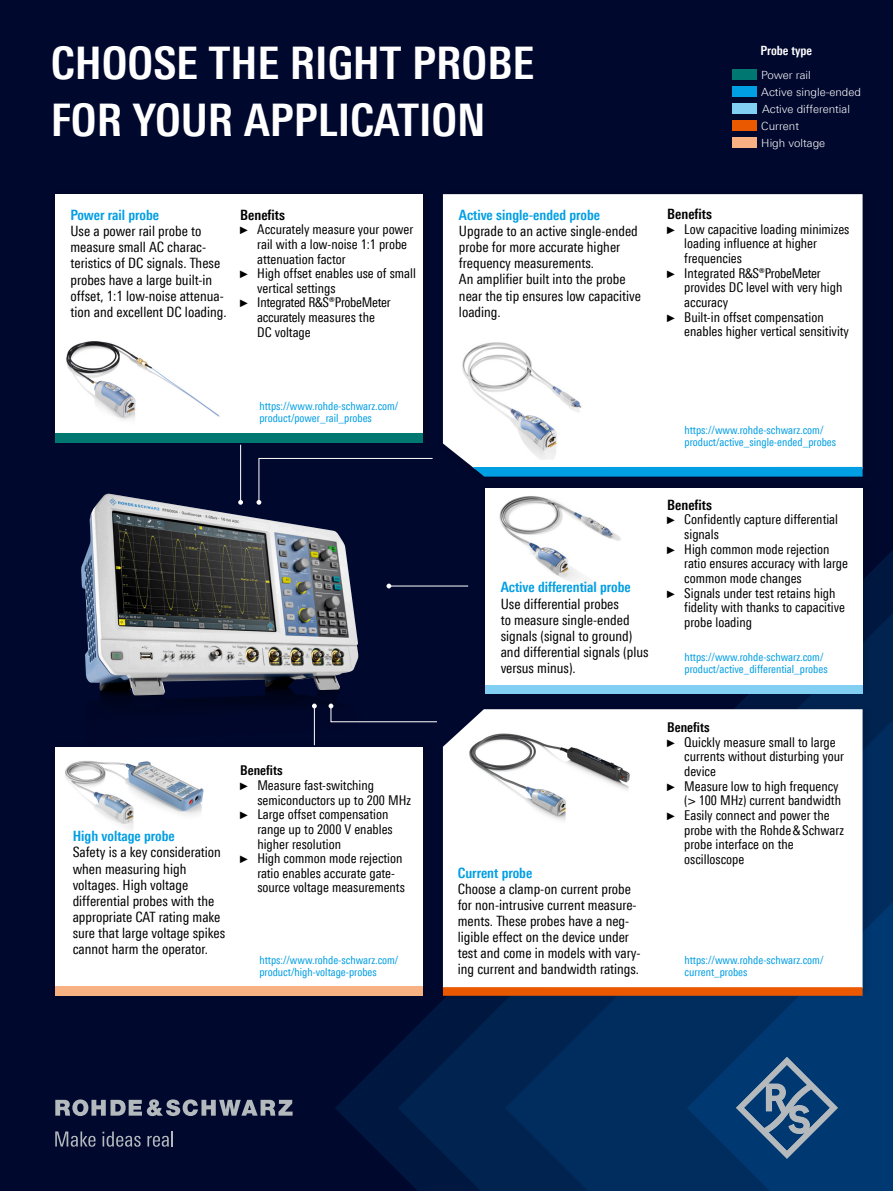
<style>
.page{position:relative;width:893px;height:1191px;background:#00082d}
.page>*{position:absolute;margin:0;border:0;box-sizing:border-box;transform-origin:0 0}
.Seiten_Headline_30Pt{font:700 45px/57.4px "Linotype Univers 620 Cn";color:#fff}
.Grafiktext_9_5_pt_oh{font:14.25px/16px "Linotype Univers 420 Cn";color:#000}
.Grafiktext_fett_9_5{font:700 14.25px "Linotype Univers 620 Cn";color:#009ee3}
.Grafiktext_fett_9_5-2{font:700 14.25px "Linotype Univers 620 Cn";color:#000}
.t1{font:13.5px/14.7px "Linotype Univers 420 Cn";color:#000}
.t2{font:13.5px/14.7px "Linotype Univers 420 Cn";letter-spacing:-.02em;color:#000}
.Absatzfett_cyan{font:700 13.5px "Linotype Univers 620 Cn";color:#000}
.Tabellefett{font:700 12.75px "Linotype Univers 620 Cn";color:#fff}
.Absatzfett_cyan-2{font:11.25px/12px "Linotype Univers 420 Cn";color:#009ee3}
.Tabelletext{font:300 11.25px "Linotype Univers 330";color:#fff}
.s1{font-family:"Arial Narrow";font-size:10.8px}
.s2{font-family:"Linotype Univers 630";font-weight:700}
</style>
<div class="page">
<svg style="left:335px;top:550px;width:558px;height:621px"></svg>
<svg style="left:398px;top:583px;width:495px;height:608px"></svg>
<svg style="left:505px;top:690px;width:388px;height:501px;background:#002858"></svg>
<svg style="left:687px;top:872px;width:206px;height:319px;background:#00346b"></svg>
<svg style="left:736px;top:1056px;width:102px;height:102px;background:#2e5985"></svg>
<svg style="left:55px;top:1099px;width:238px;height:17px"></svg>
<svg style="left:55px;top:1131px;width:41px;height:15px"></svg>
<svg style="left:102px;top:1131px;width:39px;height:15px"></svg>
<svg style="left:147px;top:1131px;width:26px;height:15px"></svg>
<img style="left:100px;top:695px;width:258px;height:46px">
<img style="left:81px;top:494px;width:278px;height:201px">
<div style="left:55px;top:194px;width:368px;height:239px;background:#fff"></div>
<div style="left:479px;top:482px;width:394px;height:215px;background:#000;opacity:.15"></div>
<div style="left:485px;top:488px;width:378px;height:198px;background:#fff"></div>
<div style="left:437px;top:189px;width:436px;height:290px;background:#000;opacity:.15"></div>
<div style="left:443px;top:194px;width:420px;height:275px;background:#fff"></div>
<div style="left:50px;top:741px;width:383px;height:257px;background:#000;opacity:.15"></div>
<div style="left:55px;top:746px;width:368px;height:242px;background:#fff"></div>
<div style="left:438px;top:703px;width:434px;height:295px;background:#000;opacity:.15"></div>
<div style="left:443px;top:709px;width:420px;height:278px;background:#fff"></div>
<svg style="left:256px;top:458px;width:177px;height:47px"></svg>
<svg style="left:329px;top:703px;width:109px;height:19px"></svg>
<hr style="left:389px;top:585px;width:79px;height:1px;background:#fff">
<svg style="left:386px;top:583px;width:5px;height:5px"></svg>
<hr style="left:240px;top:445px;width:1px;height:57px;background:#fff">
<svg style="left:238px;top:500px;width:5px;height:5px"></svg>
<hr style="left:314px;top:706px;width:1px;height:39px;background:#fff">
<svg style="left:312px;top:703px;width:5px;height:5px"></svg>
<img style="left:460px;top:338px;width:150px;height:122px">
<div style="left:732px;top:69px;width:25px;height:10px;background:#007871"></div>
<div style="left:732px;top:86px;width:25px;height:11px;background:#009ee3"></div>
<div style="left:732px;top:103px;width:25px;height:10px;background:#82cff4"></div>
<div style="left:732px;top:120px;width:25px;height:10px;background:#ea5800"></div>
<div style="left:732px;top:137px;width:25px;height:10px;background:#f7b183"></div>
<img style="left:499px;top:496px;width:122px;height:86px">
<img style="left:468px;top:725px;width:167px;height:98px">
<img style="left:66px;top:341px;width:154px;height:79px">
<img style="left:65px;top:761px;width:139px;height:69px">
<div style="left:55px;top:433px;width:368px;height:10px;background:#007871"></div>
<div style="left:472px;top:467px;width:391px;height:9px;background:#009ee3"></div>
<div style="left:485px;top:685px;width:378px;height:9px;background:#82cff4"></div>
<div style="left:443px;top:987px;width:420px;height:8px;background:#ea5800"></div>
<div style="left:55px;top:986px;width:368px;height:9px;background:#f7b183"></div>
<p class="Seiten_Headline_30Pt" style="left:51px;top:34px;width:485px">CHOOSE THE RIGHT PROBE<br>FOR YOUR APPLICATION</p>
<p class="Grafiktext_fett_9_5" style="left:70px;top:207px;width:90px">Power rail probe</p>
<p class="Grafiktext_9_5_pt_oh" style="left:70px;top:223px;width:158px">Use a power rail probe to measure small AC charac&shy;teristics of DC signals. These probes have a large built-in offset, 1:1 low-noise attenua&shy;tion and excellent DC loading.</p>
<p class="Grafiktext_fett_9_5-2" style="left:240px;top:206px;width:46px">Benefits</p>
<p class="t1" style="left:257px;top:222px;width:157px;text-indent:-17px"><span class="s1">►</span> Accurately measure your power rail with a low-noise 1:1 probe attenuation factor</p>
<p class="t1" style="left:257px;top:266px;width:160px;text-indent:-17px"><span class="s1">►</span> High offset enables use of small vertical settings</p>
<p class="t2" style="left:257px;top:295px;width:135px;text-indent:-17px"><span class="s1">►</span> Integrated R&amp;S<span class="s2">®</span>ProbeMeter accurately measures the<br>DC voltage</p>
<p class="Grafiktext_fett_9_5" style="left:459px;top:206px;width:143px">Active single-ended probe</p>
<p class="Grafiktext_9_5_pt_oh" style="left:459px;top:223px;width:183px">Upgrade to an active single-ended probe for more accurate higher frequency measurements.<br>An amplifier built into the probe near the tip ensures low capacitive loading.</p>
<p class="Tabellefett" style="left:760px;top:42px;width:53px">Probe type</p>
<p class="Tabelletext" style="left:761px;top:68px;width:51px">Power rail</p>
<p class="Tabelletext" style="left:761px;top:86px;width:101px">Active single-ended</p>
<p class="Tabelletext" style="left:762px;top:102px;width:89px">Active differential</p>
<p class="Tabelletext" style="left:761px;top:119px;width:39px">Current</p>
<p class="Tabelletext" style="left:761px;top:136px;width:65px">High voltage</p>
<p class="Grafiktext_fett_9_5-2" style="left:667px;top:205px;width:46px">Benefits</p>
<p class="t1" style="left:684px;top:221px;width:167px;text-indent:-17px"><span class="s1">►</span> Low capacitive loading minimizes loading influence at higher frequencies</p>
<p class="t1" style="left:684px;top:265px;width:160px;text-indent:-17px"><span class="s1">►</span> Integrated R&amp;S<span class="s2">®</span>ProbeMeter provides DC level with very high accuracy</p>
<p class="t1" style="left:684px;top:309px;width:166px;text-indent:-17px"><span class="s1">►</span> Built-in offset compensation enables higher vertical sensitivity</p>
<p class="Absatzfett_cyan-2" style="left:259px;top:400px;width:140px">https://www.rohde-schwarz.com/ product/power_rail_probes</p>
<p class="Grafiktext_fett_9_5" style="left:73px;top:827px;width:104px">High voltage probe</p>
<p class="Grafiktext_9_5_pt_oh" style="left:73px;top:844px;width:154px">Safety is a key consideration when measuring high voltages. High voltage differential probes with the appropriate CAT rating make sure that large voltage spikes cannot harm the operator.</p>
<p class="Absatzfett_cyan" style="left:240px;top:762px;width:44px">Benefits</p>
<p class="t1" style="left:257px;top:778px;width:155px;text-indent:-17px"><span class="s1">►</span> Measure fast-switching semiconductors up to 200 MHz</p>
<p class="t1" style="left:257px;top:807px;width:137px;text-indent:-17px"><span class="s1">►</span> Large offset compensation range up to 2000 V enables higher resolution</p>
<p class="t1" style="left:257px;top:851px;width:149px;text-indent:-17px"><span class="s1">►</span> High common mode rejection ratio enables accurate gate&shy;source voltage measurements</p>
<p class="Absatzfett_cyan-2" style="left:259px;top:953px;width:140px">https://www.rohde-schwarz.com/ product/high-voltage-probes</p>
<p class="Absatzfett_cyan-2" style="left:684px;top:423px;width:153px">https://www.rohde-schwarz.com/ product/active_single-ended_probes</p>
<p class="Grafiktext_fett_9_5" style="left:501px;top:579px;width:132px">Active differential probe</p>
<p class="Grafiktext_9_5_pt_oh" style="left:501px;top:595px;width:149px">Use differential probes<br>to measure single-ended signals (signal to ground) and differential signals (plus versus minus).</p>
<p class="Grafiktext_fett_9_5" style="left:458px;top:864px;width:76px">Current probe</p>
<p class="Grafiktext_9_5_pt_oh" style="left:458px;top:880px;width:184px">Choose a clamp-on current probe for non-intrusive current measure&shy;ments. These probes have a neg&shy;ligible effect on the device under test and come in models with vary&shy;ing current and bandwidth ratings.</p>
<p class="Grafiktext_fett_9_5-2" style="left:667px;top:496px;width:46px">Benefits</p>
<p class="t1" style="left:684px;top:512px;width:155px;text-indent:-17px"><span class="s1">►</span> Confidently capture differential signals</p>
<p class="t1" style="left:684px;top:541px;width:165px;text-indent:-17px"><span class="s1">►</span> High common mode rejection ratio ensures accuracy with large common mode changes</p>
<p class="t1" style="left:684px;top:585px;width:162px;text-indent:-17px"><span class="s1">►</span> Signals under test retains high fidelity with thanks to capacitive probe loading</p>
<p class="Absatzfett_cyan-2" style="left:684px;top:651px;width:145px">https://www.rohde-schwarz.com/ product/active_differential_probes</p>
<p class="Absatzfett_cyan" style="left:667px;top:719px;width:44px">Benefits</p>
<p class="t1" style="left:684px;top:734px;width:161px;text-indent:-17px"><span class="s1">►</span> Quickly measure small to large currents without disturbing your device</p>
<p class="t1" style="left:667px;top:778px;width:175px;text-align:right"><span class="s1">►</span> Measure low to high frequency (&gt; 100 MHz) current bandwidth</p>
<p class="t1" style="left:684px;top:807px;width:161px;text-indent:-17px"><span class="s1">►</span> Easily connect and power the probe with the Rohde&amp;Schwarz probe interface on the oscilloscope</p>
<p class="Absatzfett_cyan-2" style="left:684px;top:953px;width:140px">https://www.rohde-schwarz.com/ current_probes</p>
</div>
